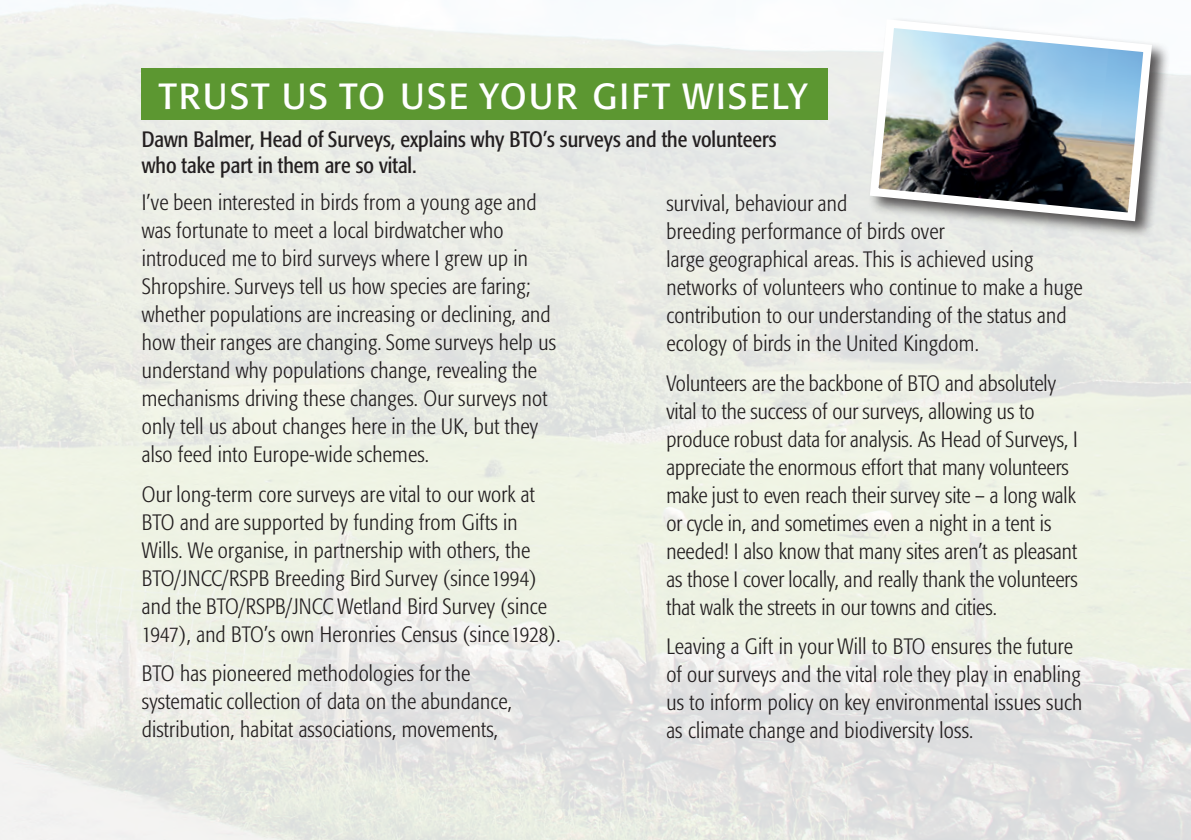
<style>
.page{position:relative;width:1191px;height:840px;background:#fff}
.page>*{position:absolute;margin:0;border:0;box-sizing:border-box;transform-origin:0 0}
.t1{font:36px "Formata BQ";letter-spacing:.06em;color:#fff}
.t2{font:300 condensed 22px/28px "Formata BQ";letter-spacing:.01em;color:#231f20}
.t3{font:condensed 22px/26px "Formata BQ";color:#231f20}
</style>
<div class="page">
<img style="left:0;top:2px;width:1191px;height:837px">
<div style="left:867px;top:17px;width:303px;height:222px;background:#231f20;opacity:.75"></div>
<img style="left:865px;top:15px;width:291px;height:210px">
<div style="left:142px;top:69px;width:686px;height:51px;background:#5c9731"></div>
<p class="t1" style="left:159px;top:74px;width:650px">TRUST US TO USE YOUR GIFT WISELY</p>
<p class="t3" style="left:142px;top:126px;width:636px">Dawn Balmer, Head of Surveys, explains why BTO’s surveys and the volunteers who take part in them are so vital.</p>
<p class="t2" style="left:142px;top:188px;width:416px">I’ve been interested in birds from a young age and was fortunate to meet a local birdwatcher who introduced me to bird surveys where I grew up in Shropshire. Surveys tell us how species are faring; whether populations are increasing or declining, and how their ranges are changing. Some surveys help us understand why populations change, revealing the mechanisms driving these changes. Our surveys not only tell us about changes here in the UK, but they also feed into Europe-wide schemes.</p>
<p class="t2" style="left:142px;top:480px;width:420px">Our long-term core surveys are vital to our work at BTO and are supported by funding from Gifts in Wills. We organise, in partnership with others, the BTO/JNCC/RSPB Breeding Bird Survey (since 1994) and the BTO/RSPB/JNCC Wetland Bird Survey (since 1947), and BTO’s own Heronries Census (since 1928).</p>
<p class="t2" style="left:142px;top:659px;width:372px">BTO has pioneered methodologies for the systematic collection of data on the abundance, distribution, habitat associations, movements,</p>
<p class="t2" style="left:666px;top:189px;width:418px">survival, behaviour and<br>breeding performance of birds over<br>large geographical areas. This is achieved using networks of volunteers who continue to make a huge contribution to our understanding of the status and ecology of birds in the United Kingdom.</p>
<p class="t2" style="left:666px;top:369px;width:413px">Volunteers are the backbone of BTO and absolutely vital to the success of our surveys, allowing us to produce robust data for analysis. As Head of Surveys, I appreciate the enormous effort that many volunteers make just to even reach their survey site – a long walk or cycle in, and sometimes even a night in a tent is needed! I also know that many sites aren’t as pleasant as those I cover locally, and really thank the volunteers that walk the streets in our towns and cities.</p>
<p class="t2" style="left:666px;top:632px;width:417px">Leaving a Gift in your Will to BTO ensures the future of our surveys and the vital role they play in enabling us to inform policy on key environmental issues such as climate change and biodiversity loss.</p>
</div>
